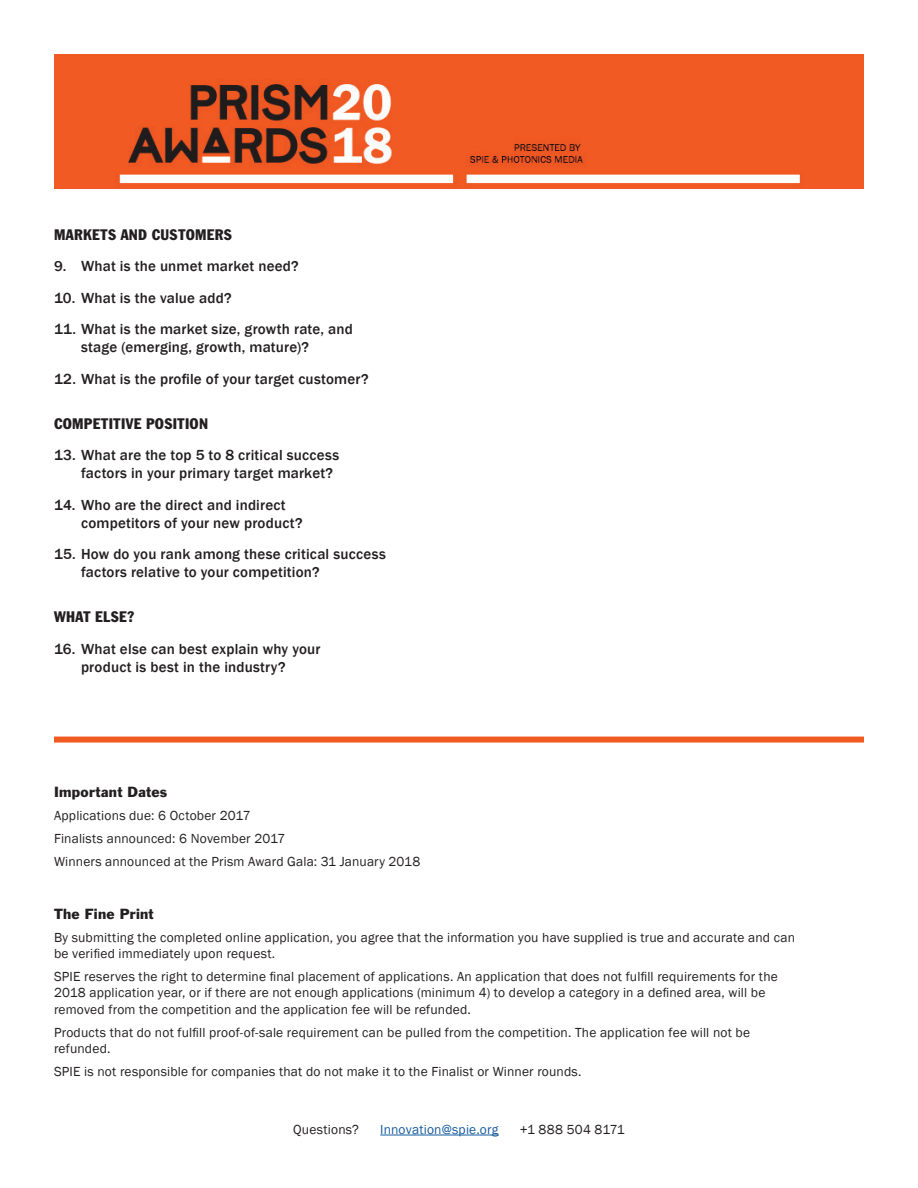
<style>
.page{position:relative;width:918px;height:1188px;background:#fff}
.page>*{position:absolute;margin:0;border:0;box-sizing:border-box;transform-origin:0 0}
.t1{font:500 15px/18px "Franklin Gothic";letter-spacing:.015em;color:#231f20}
.t2{font:condensed 15px "Franklin Gothic BT";letter-spacing:.02em;color:#231f20}
.t3{font:13.5px/16.2px "Franklin Gothic";letter-spacing:.015em;color:#231f20}
.t4{font:13.5px "Franklin Gothic BT";letter-spacing:.02em;color:#231f20}
.t5{font:13.5px "Franklin Gothic";letter-spacing:.015em;color:#175d9e}
</style>
<div class="page">
<img style="left:54px;top:54px;width:810px;height:135px">
<hr style="left:380px;top:1135px;width:119px;height:1px;background:#175d9e">
<div style="left:54px;top:737px;width:810px;height:6px;background:#f15a21"></div>
<p class="t2" style="left:54px;top:225px;width:179px">MARKETS AND CUSTOMERS</p>
<p class="t1" style="left:54px;top:257px;width:246px">9. What is the unmet market need?</p>
<p class="t1" style="left:54px;top:289px;width:179px">10. What is the value add?</p>
<p class="t1" style="left:81px;top:320px;width:273px;text-indent:-27px">11. What is the market size, growth rate, and stage (emerging, growth, mature)?</p>
<p class="t1" style="left:54px;top:370px;width:316px">12. What is the profile of your target customer?</p>
<p class="t2" style="left:54px;top:414px;width:156px">COMPETITIVE POSITION</p>
<p class="t1" style="left:81px;top:446px;width:260px;text-indent:-27px">13. What are the top 5 to 8 critical success factors in your primary target market?</p>
<p class="t1" style="left:81px;top:496px;width:223px;text-indent:-27px">14. Who are the direct and indirect competitors of your new product?</p>
<p class="t1" style="left:81px;top:545px;width:306px;text-indent:-27px">15. How do you rank among these critical success factors relative to your competition?</p>
<p class="t2" style="left:54px;top:607px;width:82px">WHAT ELSE?</p>
<p class="t1" style="left:54px;top:640px;width:268px;text-align:center">16. What else can best explain why your product is best in the industry?</p>
<p class="t4" style="left:54px;top:784px;width:115px">Important Dates</p>
<p class="t3" style="left:54px;top:804px;width:368px;line-height:23px">Applications due: 6 October 2017<br>Finalists announced: 6 November 2017<br>Winners announced at the Prism Award Gala: 31 January 2018</p>
<p class="t4" style="left:54px;top:906px;width:101px">The Fine Print</p>
<p class="t3" style="left:54px;top:930px;width:743px">By submitting the completed online application, you agree that the information you have supplied is true and accurate and can be verified immediately upon request.</p>
<p class="t3" style="left:54px;top:969px;width:725px">SPIE reserves the right to determine final placement of applications. An application that does not fulfill requirements for the<br>2018 application year, or if there are not enough applications (minimum 4) to develop a category in a defined area, will be removed from the competition and the application fee will be refunded.</p>
<p class="t3" style="left:54px;top:1024px;width:698px">Products that do not fulfill proof-of-sale requirement can be pulled from the competition. The application fee will not be refunded.</p>
<p class="t3" style="left:54px;top:1063px;width:529px">SPIE is not responsible for companies that do not make it to the Finalist or Winner rounds.</p>
<p class="t3" style="left:293px;top:1122px;width:67px">Questions?</p>
<p class="t5" style="left:380px;top:1121px;width:120px">Innovation@spie.org</p>
<p class="t3" style="left:520px;top:1122px;width:107px">+1 888 504 8171</p>
</div>
